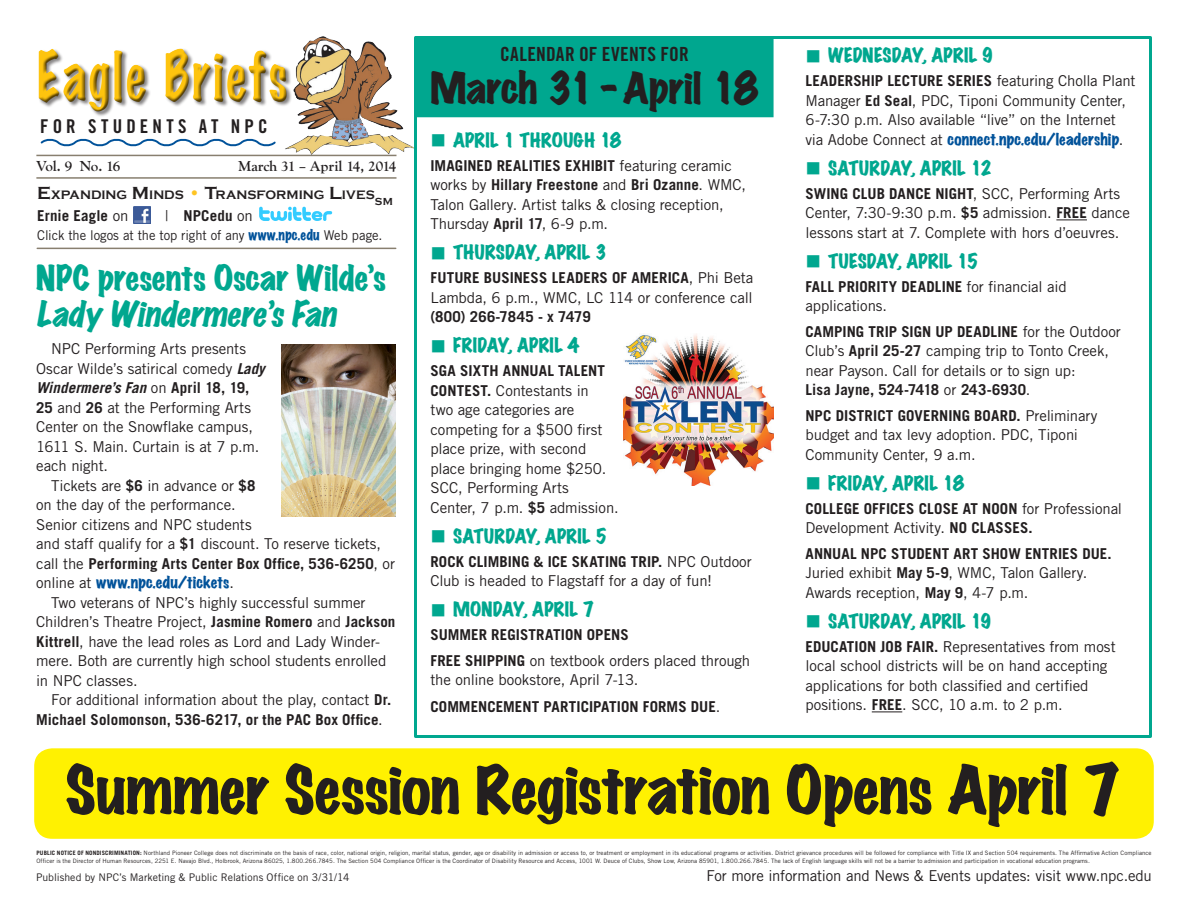
<style>
.page{position:relative;width:1188px;height:918px;background:#fff}
.page>*{position:absolute;margin:0;border:0;box-sizing:border-box;transform-origin:0 0}
.t1{font:expanded 60.9px "Marker Felt";letter-spacing:.04em;color:#fec40e;scale:.77 1}
.Headline{font:expanded 60px "Marker Felt";letter-spacing:-.015em;color:#231f20}
.Body_Text{font:expanded 39px "Marker Felt";letter-spacing:-.01em;color:#231f20}
.Headline-2{font:expanded 31.5px/36px "Marker Felt";letter-spacing:-.01em;color:#00a78f}
.Body_Text-2{font:19.5px "Trade Gothic LT Std Bd Cn 20";letter-spacing:.01em;color:#231f20}
.t2{font:19.05px "Trade Gothic LT Std Bd Cn 20";letter-spacing:.22em;color:#231f20}
.t3{font:expanded 18px "Marker Felt";letter-spacing:.01em;color:#00a78f}
.Calendar_Text{font:15px/19.5px "Trade Gothic LT Std";letter-spacing:-.01em;color:#231f20}
.Body_Text-3{font:15px/19.5px "Trade Gothic LT Std";letter-spacing:-.01em;color:#231f20}
.Calendar_Text-2{font:700 15px/19.5px "Trade Gothic LT Std";letter-spacing:.005em;color:#231f20;text-align:justify}
.Body_Text-4{font:700 15px/19.5px "Trade Gothic LT Std";letter-spacing:.01em;color:#231f20}
.t4{font:700 15px "Goudy Old Sty T";letter-spacing:-.01em;color:#231f20}
.Body_Text-5{font:13.5px "Trade Gothic LT Std";letter-spacing:-.005em;color:#231f20;scale:.96 1}
.t5{font:700 12.6px "Copperplate Gothic";color:#231f20}
.Body_Text-6{font:10.5px "Trade Gothic LT Std";color:#231f20}
.t6{font:700 10.5px "Copperplate Gothic";color:#231f20}
.t7{font:6px/7.2px "Trade Gothic LT Std";letter-spacing:.01em;color:#231f20}
.s1{font-weight:400}
.s2{font-family:"Marker Felt";font-stretch:expanded;color:#01529a}
.s3{font-size:18px}
.s4{font-size:18px;color:#fec422}
.s5{font-style:italic}
.s6{font-weight:700;font-style:italic}
.s7{font-weight:700}
</style>
<div class="page">
<img style="left:284px;top:36px;width:130px;height:119px">
<div style="left:35px;top:45px;width:253px;height:64px;background:#fff"></div>
<div style="left:36px;top:49px;width:255px;height:67px;background:#231f20;opacity:.75"></div>
<svg style="left:40px;top:138px;width:236px;height:9px"></svg>
<hr style="left:36px;top:155px;width:360px;height:1px;background:#887f6f">
<hr style="left:36px;top:177px;width:360px;height:2px;background:#887f6f">
<img style="left:133px;top:206px;width:17px;height:18px">
<svg style="left:259px;top:206px;width:74px;height:15px"></svg>
<hr style="left:37px;top:248px;width:359px;height:1px;background:#887f6f">
<hr style="left:1056px;top:220px;width:31px;height:1px;background:#231f20">
<hr style="left:872px;top:712px;width:30px;height:1px;background:#231f20">
<div style="left:416px;top:37px;width:357px;height:80px;background:#00a78f"></div>
<div style="left:416px;top:36px;width:358px;height:81px;border:2px solid #00a78f"></div>
<img style="left:624px;top:334px;width:150px;height:151px">
<div style="left:34px;top:748px;width:1120px;height:91px;background:#fff101;border-radius:18px"></div>
<img style="left:281px;top:345px;width:115px;height:172px">
<h1 class="t1" style="left:37px;top:28px;width:327px">Eagle Briefs</h1>
<p class="t2" style="left:40px;top:115px;width:229px">FOR STUDENTS AT NPC</p>
<p class="t4" style="left:36px;top:158px;width:86px">Vol. 9 No. 16</p>
<p class="t4" style="left:238px;top:158px;width:160px">March 31 – April 14, 2014</p>
<p class="Body_Text-4" style="left:37px;top:205px;width:93px">Ernie Eagle <span class="s1">on</span></p>
<p class="Body_Text-4" style="left:165px;top:205px;width:89px"><span class="s1">|</span> NPCedu <span class="s1">on</span></p>
<p class="Body_Text-5" style="left:37px;top:227px;width:361px">Click the logos at the top right of any <span class="s2">www.npc.edu</span> Web page.</p>
<p class="t5" style="left:37px;top:187px;width:339px"><span class="s3">E</span>XPANDING <span class="s3">M</span>INDS <span class="s4">•</span> <span class="s3">T</span>RANSFORMING <span class="s3">L</span>IVES</p>
<p class="t6" style="left:375px;top:195px;width:19px">SM</p>
<p class="Headline-2" style="left:36px;top:259px;width:351px">NPC presents Oscar Wilde’s<br><span class="s5">Lady Windermere’sFan</span></p>
<p class="Body_Text-3" style="left:36px;top:339px;width:230px;text-indent:15px">NPC Performing Arts presents<br>Oscar Wilde’s satirical comedy <span class="s6">Lady<br>Windermere’s Fan</span> on <span class="s7">April 18, 19,<br>25</span> and <span class="s7">26</span> at the Performing Arts<br>Center on the Snowflake campus,<br>1611 S. Main. Curtain is at 7 p.m. each night.</p>
<p class="Body_Text-3" style="left:36px;top:476px;width:360px;text-indent:15px">Tickets are <span class="s7">$6</span> in advance or <span class="s7">$8<br></span>on the day of the performance.<br>Senior citizens and NPC students<br>and staff qualify for a <span class="s7">$1</span> discount. To reserve tickets, call the <span class="s7">Performing Arts Center Box Office, 536-6250</span>, or online at <span class="s2">www.npc.edu/tickets</span>.</p>
<p class="Body_Text-3" style="left:36px;top:593px;width:361px;text-indent:15px">Two veterans of NPC’s highly successful summer Children’s Theatre Project, <span class="s7">Jasmine Romero</span> and <span class="s7">Jackson Kittrell</span>, have the lead roles as Lord and Lady Winder&shy;mere. Both are currently high school students enrolled in NPC classes.</p>
<p class="Body_Text-4" style="left:36px;top:690px;width:357px;text-indent:15px"><span class="s1">For additional information about the play, contact</span> Dr.<br>Michael Solomonson, 536-6217, or the PAC Box Office<span class="s1">.</span></p>
<p class="Body_Text-2" style="left:500px;top:42px;width:190px">CALENDAR OF EVENTS FOR</p>
<p class="Body_Text" style="left:430px;top:57px;width:330px">March 31-April 18</p>
<p class="t3" style="left:430px;top:126px;width:193px">■ APRIL 1 THROUGH 18</p>
<p class="Calendar_Text" style="left:430px;top:155px;width:317px"><span class="s7">IMAGINED REALITIES EXHIBIT</span> featuring ceramic works by <span class="s7">Hillary Freestone</span> and <span class="s7">Bri Ozanne</span>. WMC, Talon Gallery. Artist talks &amp; closing reception, Thursday <span class="s7">April 17</span>, 6-9 p.m.</p>
<p class="t3" style="left:430px;top:238px;width:178px">■ THURSDAY, APRIL 3</p>
<p class="Calendar_Text-2" style="left:430px;top:268px;width:324px">FUTURE BUSINESS LEADERS OF AMERICA<span class="s1">, Phi Beta Lambda, 6 p.m., WMC, LC 114 or conference call </span>(800) 266-7845 - x 7479</p>
<p class="t3" style="left:430px;top:331px;width:150px">■ FRIDAY, APRIL 4</p>
<p class="Calendar_Text" style="left:430px;top:361px;width:190px"><span class="s7">SGA SIXTH ANNUAL TALENT<br>CONTEST.</span> Contestants in<br>two age categories are competing for a $500 first place prize, with second place bringing home $250.<br>SCC, Performing Arts<br>Center, 7 p.m. <span class="s7">$5</span> admission.</p>
<p class="t3" style="left:431px;top:522px;width:178px">■ SATURDAY, APRIL 5</p>
<p class="Calendar_Text" style="left:431px;top:551px;width:323px"><span class="s7">ROCK CLIMBING &amp; ICE SKATING TRIP.</span> NPC Outdoor<br>Club is headed to Flagstaff for a day of fun!</p>
<p class="t3" style="left:431px;top:595px;width:165px">■ MONDAY, APRIL 7</p>
<p class="Calendar_Text-2" style="left:431px;top:625px;width:200px">SUMMER REGISTRATION OPENS</p>
<p class="Calendar_Text" style="left:431px;top:650px;width:321px"><span class="s7">FREE SHIPPING</span> on textbook orders placed through the online bookstore, April 7-13.</p>
<p class="Calendar_Text-2" style="left:431px;top:697px;width:291px">COMMENCEMENT PARTICIPATION FORMS DUE<span class="s1">.</span></p>
<p class="t3" style="left:806px;top:41px;width:190px">■ WEDNESDAY, APRIL 9</p>
<p class="Calendar_Text" style="left:806px;top:71px;width:332px"><span class="s7">LEADERSHIP LECTURE SERIES</span> featuring Cholla Plant Manager <span class="s7">Ed Seal</span>, PDC, Tiponi Community Center, 6-7:30 p.m. Also available “live” on the Internet via Adobe Connect at <span class="s2">connect.npc.edu/leadership</span>.</p>
<p class="t3" style="left:806px;top:154px;width:188px">■ SATURDAY, APRIL 12</p>
<p class="Calendar_Text" style="left:806px;top:184px;width:326px"><span class="s7">SWING CLUB DANCE NIGHT</span>, SCC, Performing Arts<br>Center, 7:30-9:30 p.m. <span class="s7">$5</span> admission. <span class="s7">FREE</span> dance lessons start at 7. Complete with hors d’oeuvres.</p>
<p class="t3" style="left:806px;top:247px;width:175px">■ TUESDAY, APRIL 15</p>
<p class="Calendar_Text" style="left:806px;top:277px;width:263px"><span class="s7">FALL PRIORITY DEADLINE</span> for financial aid applications.</p>
<p class="Calendar_Text" style="left:806px;top:322px;width:317px"><span class="s7">CAMPING TRIP SIGN UP DEADLINE</span> for the Outdoor Club’s <span class="s7">April 25-27</span> camping trip to Tonto Creek, near Payson. Call for details or to sign up:<br><span class="s7">Lisa Jayne, 524-7418</span> or <span class="s7">243-6930</span>.</p>
<p class="Calendar_Text" style="left:806px;top:406px;width:294px"><span class="s7">NPC DISTRICT GOVERNING BOARD.</span> Preliminary budget and tax levy adoption. PDC, Tiponi<br>Community Center, 9 a.m.</p>
<p class="t3" style="left:806px;top:469px;width:160px">■ FRIDAY, APRIL 18</p>
<p class="Calendar_Text-2" style="left:806px;top:499px;width:318px">COLLEGE OFFICES CLOSE AT NOON <span class="s1">for Professional<br>Development Activity.</span> NO CLASSES.</p>
<p class="Calendar_Text" style="left:806px;top:544px;width:308px"><span class="s7">ANNUAL NPC STUDENT ART SHOW ENTRIES DUE.<br></span>Juried exhibit <span class="s7">May 5-9</span>, WMC, Talon Gallery.<br>Awards reception, <span class="s7">May 9</span>, 4-7 p.m.</p>
<p class="t3" style="left:806px;top:607px;width:188px">■ SATURDAY, APRIL 19</p>
<p class="Calendar_Text" style="left:806px;top:637px;width:312px"><span class="s7">EDUCATION JOB FAIR.</span> Representatives from most local school districts will be on hand accepting applications for both classified and certified positions. <span class="s7">FREE</span>. SCC, 10 a.m. to 2 p.m.</p>
<p class="Headline" style="left:65px;top:742px;width:1058px">Summer Session Registration Opens April 7</p>
<p class="t7" style="left:36px;top:850px;width:1117px"><span class="s7">PUBLIC NOTICE OF NONDISCRIMINATION:</span> Northland Pioneer College does not discriminate on the basis of race, color, national origin, religion, marital status, gender, age or disability in admission or access to, or treatment or employment in its educational programs or activities. District grievance procedures will be followed for compliance with Title IX and Section 504 requirements. The Affirmative Action Compliance<br>Officer is the Director of Human Resources, 2251 E. Navajo Blvd., Holbrook, Arizona 86025, 1.800.266.7845. The Section 504 Compliance Officer is the Coordinator of Disability Resource and Access, 1001 W. Deuce of Clubs, Show Low, Arizona 85901, 1.800.266.7845. The lack of English language skills will not be a barrier to admission and participation in vocational education programs.</p>
<p class="Body_Text-6" style="left:36px;top:871px;width:315px">Published by NPC’s Marketing &amp; Public Relations Office on 3/31/14</p>
<p class="Body_Text-3" style="left:706px;top:866px;width:447px">For more information and News &amp; Events updates: visit www.npc.edu</p>
</div>
